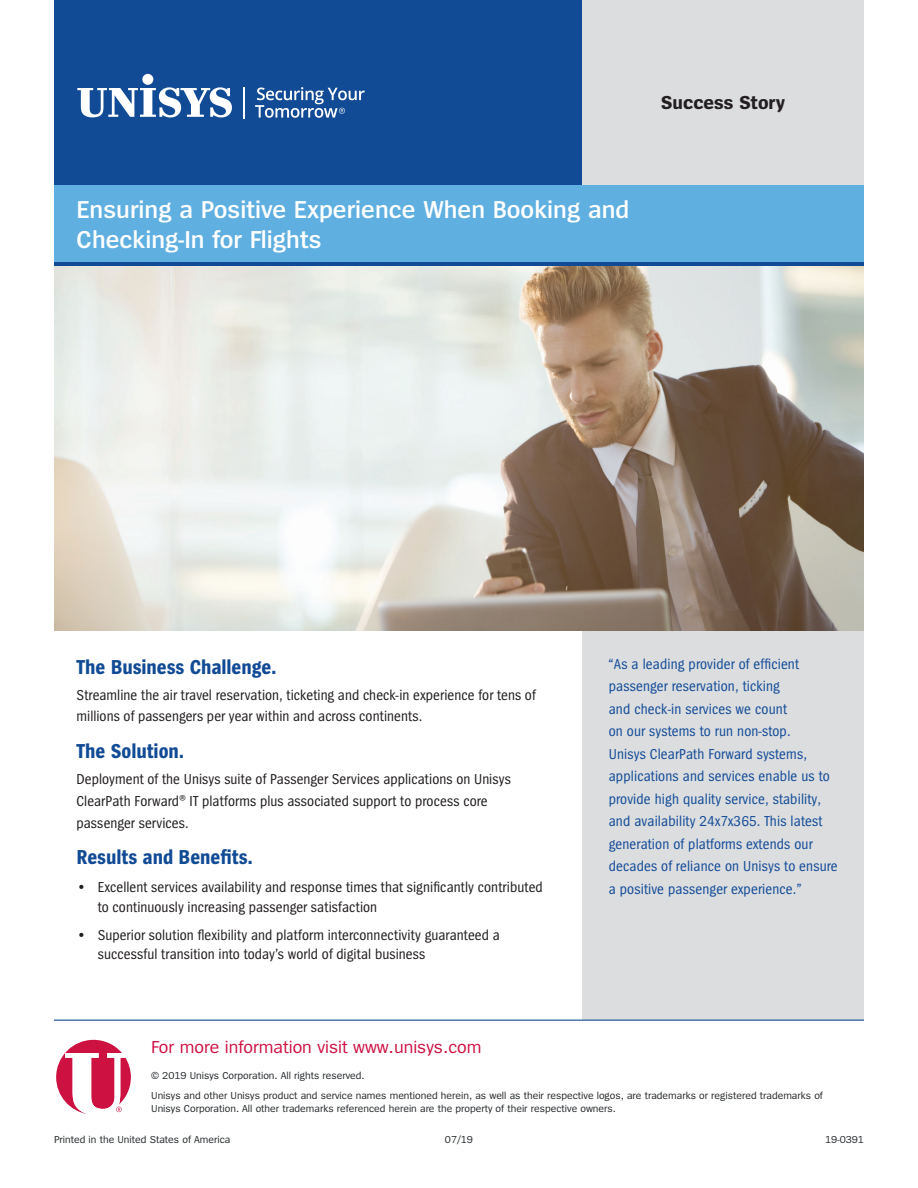
<style>
.page{position:relative;width:918px;height:1188px;background:#fff}
.page>*{position:absolute;margin:0;border:0;box-sizing:border-box;transform-origin:0 0}
.t1{font:600 25.5px/30px "Spiegel";color:#fff}
.t2{font:700 21px "Spiegel Cd";letter-spacing:-.005em;color:#114a95}
.t3{font:700 19.5px "Spiegel";color:#231f20}
.t4{font:18px "Spiegel";color:#cd1141}
.t5{font:15px/21.8px "Spiegel Cd";letter-spacing:.005em;color:#231f20}
.t6{font:15px/22.5px "Spiegel Cd";letter-spacing:.01em;color:#124c98}
.t7{font:10.5px/20.2px "Spiegel";color:#222628}
</style>
<div class="page">
<div style="left:54px;top:0;width:810px;height:204px;background:#114a95"></div>
<div style="left:582px;top:0;width:282px;height:1020px;background:#dcdddf"></div>
<div style="left:54px;top:185px;width:810px;height:77px;background:#5fafe1"></div>
<img style="left:54px;top:265px;width:810px;height:365px">
<svg style="left:77px;top:87px;width:155px;height:30px"></svg>
<div style="left:142px;top:74px;width:11px;height:11px;background:#fff;border-radius:50%"></div>
<hr style="left:243px;top:88px;width:2px;height:31px;background:#fff">
<svg style="left:255px;top:87px;width:110px;height:31px"></svg>
<hr style="left:54px;top:1020px;width:810px;height:1px;background:#114a95">
<svg style="left:56px;top:1040px;width:75px;height:74px"></svg>
<hr style="left:54px;top:262px;width:810px;height:3px;background:#114a95">
<h3 class="t3" style="left:661px;top:93px;width:126px">Success Story</h3>
<h1 class="t1" style="left:77px;top:196px;width:554px">Ensuring a Positive Experience When Booking and<br>Checking-In for Flights</h1>
<h2 class="t2" style="left:77px;top:656px;width:202px">The Business Challenge.</h2>
<p class="t5" style="left:77px;top:684px;width:461px">Streamline the air travel reservation, ticketing and check-in experience for tens of millions of passengers per year within and across continents.</p>
<h2 class="t2" style="left:77px;top:741px;width:109px">The Solution.</h2>
<p class="t5" style="left:77px;top:769px;width:436px">Deployment of the Unisys suite of Passenger Services applications on Unisys<br>ClearPath Forward<sup>®</sup> IT platforms plus associated support to process core passenger services.</p>
<h2 class="t2" style="left:77px;top:847px;width:178px">Results and Benefits.</h2>
<p class="t5" style="left:98px;top:878px;width:447px;line-height:19.5px;text-indent:-21px">• Excellent services availability and response times that significantly contributed to continuously increasing passenger satisfaction</p>
<p class="t5" style="left:98px;top:926px;width:404px;line-height:19.5px;text-indent:-21px">• Superior solution flexibility and platform interconnectivity guaranteed a successful transition into today’s world of digital business</p>
<p class="t6" style="left:609px;top:653px;width:231px">“As a leading provider of efficient passenger reservation, ticking<br>and check-in services we count<br>on our systems to run non-stop.<br>Unisys ClearPath Forward systems, applications and services enable us to provide high quality service, stability, and availability 24x7x365. This latest generation of platforms extends our decades of reliance on Unisys to ensure a positive passenger experience.”</p>
<p class="t4" style="left:151px;top:1038px;width:332px">For more information visit www.unisys.com</p>
<p class="t7" style="left:151px;top:1065px;width:673px">© 2019 Unisys Corporation. All rights reserved.<br>Unisys and other Unisys product and service names mentioned herein, as well as their respective logos, are trademarks or registered trademarks of</p>
<p class="t7" style="left:151px;top:1099px;width:466px">Unisys Corporation. All other trademarks referenced herein are the property of their respective owners.</p>
<p class="t7" style="left:54px;top:1129px;width:178px">Printed in the United States of America</p>
<p class="t7" style="left:445px;top:1129px;width:30px">07/19</p>
<p class="t7" style="left:825px;top:1129px;width:40px">19-0391</p>
</div>
